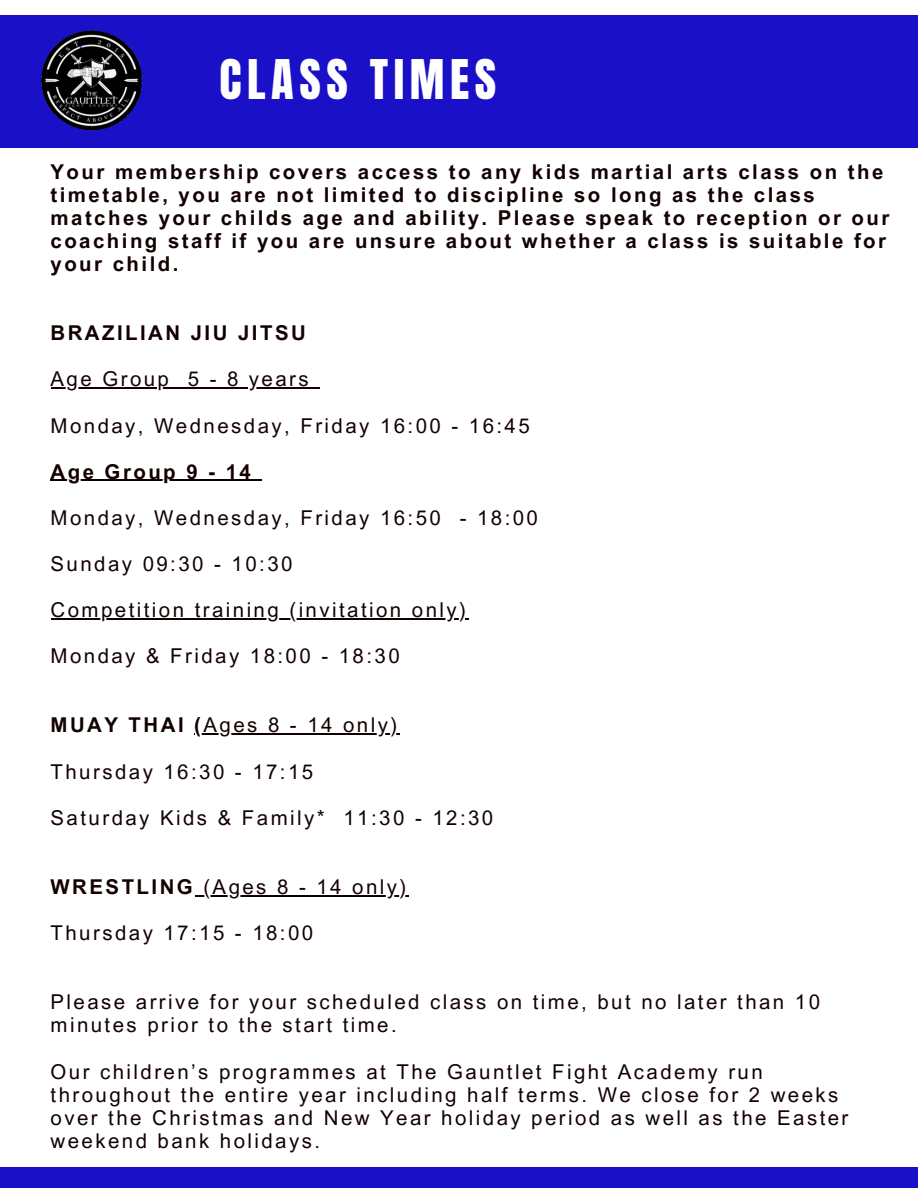
<style>
.page{position:relative;width:918px;height:1188px;background:#fff}
.page>*{position:absolute;margin:0;border:0;box-sizing:border-box;transform-origin:0 0}
.t1{font:46.5px "Anton";letter-spacing:.12em;color:#fff}
.t2{font:20.4px/23.1px "Arial MT Pro";letter-spacing:.12em;color:#130101}
.t3{font:700 20.4px/23.1px "Arial MT Pro";letter-spacing:.12em;color:#130101}
.s1{font-weight:700}
</style>
<div class="page">
<div style="left:0;top:1168px;width:918px;height:20px;background:#1910c8"></div>
<div style="left:0;top:16px;width:918px;height:131px;background:#1910c8"></div>
<img style="left:35px;top:15px;width:114px;height:133px">
<hr style="left:51px;top:387px;width:120px;height:2px;background:#130101">
<svg style="left:171px;top:387px;width:17px;height:2px"></svg>
<hr style="left:188px;top:387px;width:123px;height:2px;background:#130101">
<svg style="left:311px;top:387px;width:8px;height:2px"></svg>
<hr style="left:51px;top:480px;width:202px;height:1px;background:#130101">
<hr style="left:51px;top:618px;width:417px;height:1px;background:#130101">
<hr style="left:204px;top:734px;width:196px;height:1px;background:#130101">
<hr style="left:195px;top:895px;width:214px;height:1px;background:#130101">
<p class="t1" style="left:220px;top:46px;width:278px">CLASS TIMES</p>
<h1 class="t3" style="left:51px;top:163px;width:840px">Your membership covers access to any kids martial arts class on the timetable, you are not limited to discipline so long as the class matches your childs age and ability. Please speak to reception or our coaching staff if you are unsure about whether a class is suitable for your child.</h1>
<h3 class="t3" style="left:51px;top:324px;width:257px">BRAZILIAN JIU JITSU</h3>
<h2 class="t2" style="left:51px;top:370px;width:120px">Age Group</h2>
<p class="t2" style="left:188px;top:370px;width:123px">5 - 8 years</p>
<p class="t2" style="left:51px;top:416px;width:481px">Monday, Wednesday, Friday 16:00 - 16:45</p>
<p class="t3" style="left:51px;top:462px;width:202px">Age Group 9 - 14</p>
<h3 class="t2" style="left:51px;top:509px;width:489px">Monday, Wednesday, Friday 16:50 - 18:00</h3>
<p class="t2" style="left:51px;top:555px;width:243px">Sunday 09:30 - 10:30</p>
<p class="t2" style="left:51px;top:601px;width:417px">Competition training (invitation only)</p>
<p class="t2" style="left:51px;top:647px;width:351px">Monday &amp; Friday 18:00 - 18:30</p>
<p class="t3" style="left:51px;top:716px;width:135px">MUAY THAI</p>
<p class="t2" style="left:194px;top:716px;width:204px"><span class="s1">(</span>Ages 8 - 14 only)</p>
<p class="t2" style="left:51px;top:762px;width:264px">Thursday 16:30 - 17:15</p>
<p class="t2" style="left:51px;top:809px;width:444px">Saturday Kids &amp; Family* 11:30 - 12:30</p>
<p class="t3" style="left:51px;top:878px;width:144px">WRESTLING</p>
<p class="t2" style="left:203px;top:878px;width:204px">(Ages 8 - 14 only)</p>
<p class="t2" style="left:51px;top:924px;width:264px">Thursday 17:15 - 18:00</p>
<p class="t2" style="left:51px;top:993px;width:771px">Please arrive for your scheduled class on time, but no later than 10 minutes prior to the start time.</p>
<p class="t2" style="left:51px;top:1062px;width:799px">Our children’s programmes at The Gauntlet Fight Academy run throughout the entire year including half terms. We close for 2 weeks over the Christmas and New Year holiday period as well as the Easter weekend bank holidays.</p>
</div>
